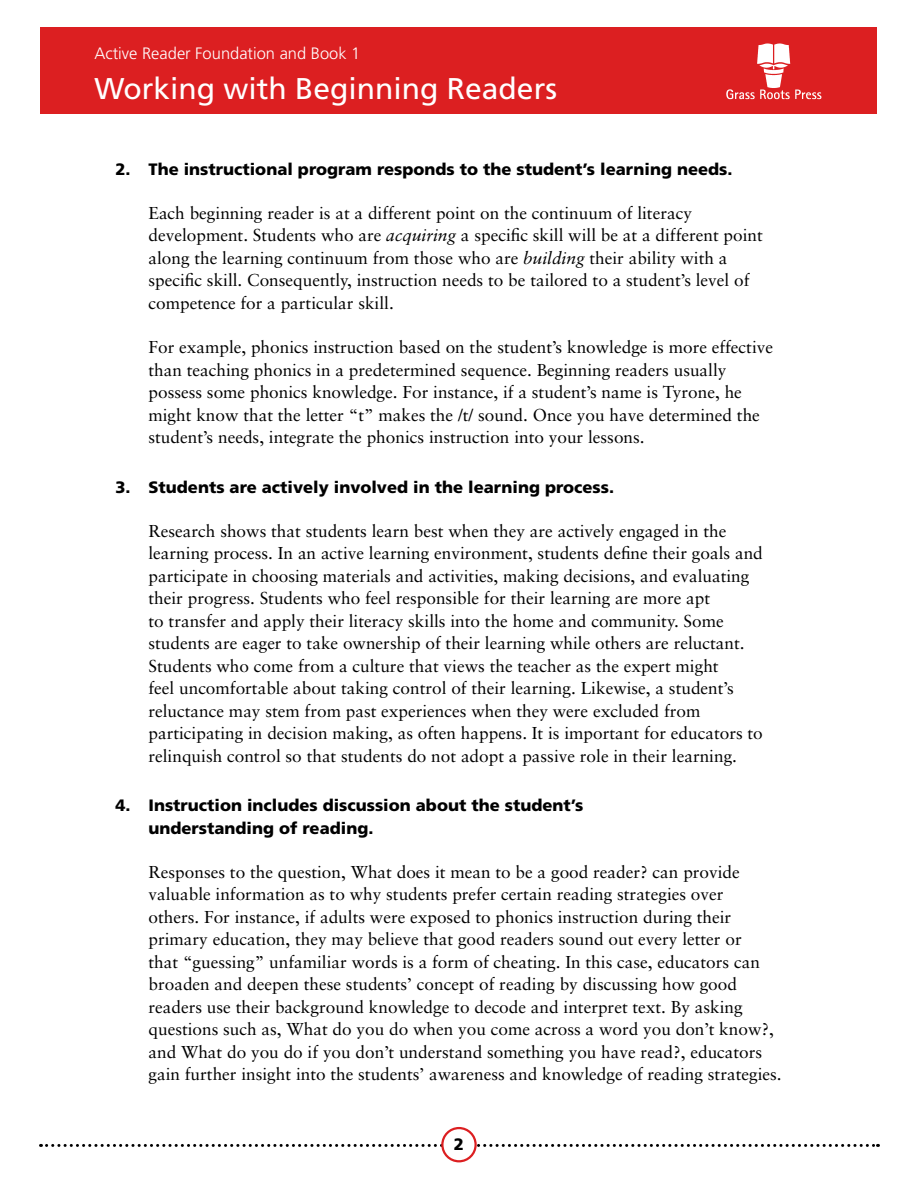
<style>
.page{position:relative;width:918px;height:1188px;background:#fff}
.page>*{position:absolute;margin:0;border:0;box-sizing:border-box;transform-origin:0 0}
.t1{font:30px "Frutiger";color:#fff}
.t2{font:17.25px/22.5px "Sabon";color:#000}
.t3{font:900 16.5px/22.5px "Frutiger";color:#000}
.t4{font:300 16.5px "Frutiger";color:#fff}
.s1{font-style:italic}
</style>
<div class="page">
<svg style="left:47px;top:1144px;width:832px;height:3px"></svg>
<div style="left:442px;top:1128px;width:34px;height:33px;background:#fff;border-radius:50%"></div>
<div style="left:441px;top:1127px;width:36px;height:35px;border:2px solid #dc1f21;border-radius:50%"></div>
<div style="left:40px;top:27px;width:838px;height:86px;background:#dc1f21"></div>
<svg style="left:726px;top:44px;width:95px;height:55px"></svg>
<p class="t4" style="left:94px;top:44px;width:267px">Active Reader Foundation and Book 1</p>
<h1 class="t1" style="left:94px;top:71px;width:464px">Working with Beginning Readers</h1>
<p class="t3" style="left:115px;top:158px;width:619px">2. The instructional program responds to the student’s learning needs.</p>
<p class="t2" style="left:148px;top:202px;width:616px">Each beginning reader is at a different point on the continuum of literacy development. Students who are <span class="s1">acquiring</span> a specific skill will be at a different point along the learning continuum from those who are <span class="s1">building</span> their ability with a specific skill. Consequently, instruction needs to be tailored to a student’s level of competence for a particular skill.</p>
<p class="t2" style="left:148px;top:336px;width:626px">For example, phonics instruction based on the student’s knowledge is more effective than teaching phonics in a predetermined sequence. Beginning readers usually possess some phonics knowledge. For instance, if a student’s name is Tyrone, he might know that the letter “t” makes the /t/ sound. Once you have determined the student’s needs, integrate the phonics instruction into your lessons.</p>
<p class="t3" style="left:115px;top:475px;width:500px">3. Students are actively involved in the learning process.</p>
<p class="t2" style="left:148px;top:519px;width:616px">Research shows that students learn best when they are actively engaged in the learning process. In an active learning environment, students define their goals and participate in choosing materials and activities, making decisions, and evaluating their progress. Students who feel responsible for their learning are more apt<br>to transfer and apply their literacy skills into the home and community. Some students are eager to take ownership of their learning while others are reluctant.<br>Students who come from a culture that views the teacher as the expert might<br>feel uncomfortable about taking control of their learning. Likewise, a student’s reluctance may stem from past experiences when they were excluded from participating in decision making, as often happens. It is important for educators to relinquish control so that students do not adopt a passive role in their learning.</p>
<p class="t3" style="left:149px;top:794px;width:436px;text-indent:-33px">4. Instruction includes discussion about the student’s understanding of reading.</p>
<p class="t2" style="left:148px;top:860px;width:635px">Responses to the question, What does it mean to be a good reader? can provide valuable information as to why students prefer certain reading strategies over<br>others. For instance, if adults were exposed to phonics instruction during their primary education, they may believe that good readers sound out every letter or<br>that “guessing” unfamiliar words is a form of cheating. In this case, educators can broaden and deepen these students’ concept of reading by discussing how good readers use their background knowledge to decode and interpret text. By asking questions such as, What do you do when you come across a word you don’t know?, and What do you do if you don’t understand something you have read?, educators gain further insight into the students’ awareness and knowledge of reading strategies.</p>
<p class="t3" style="left:454px;top:1133px;width:12px">2</p>
</div>
